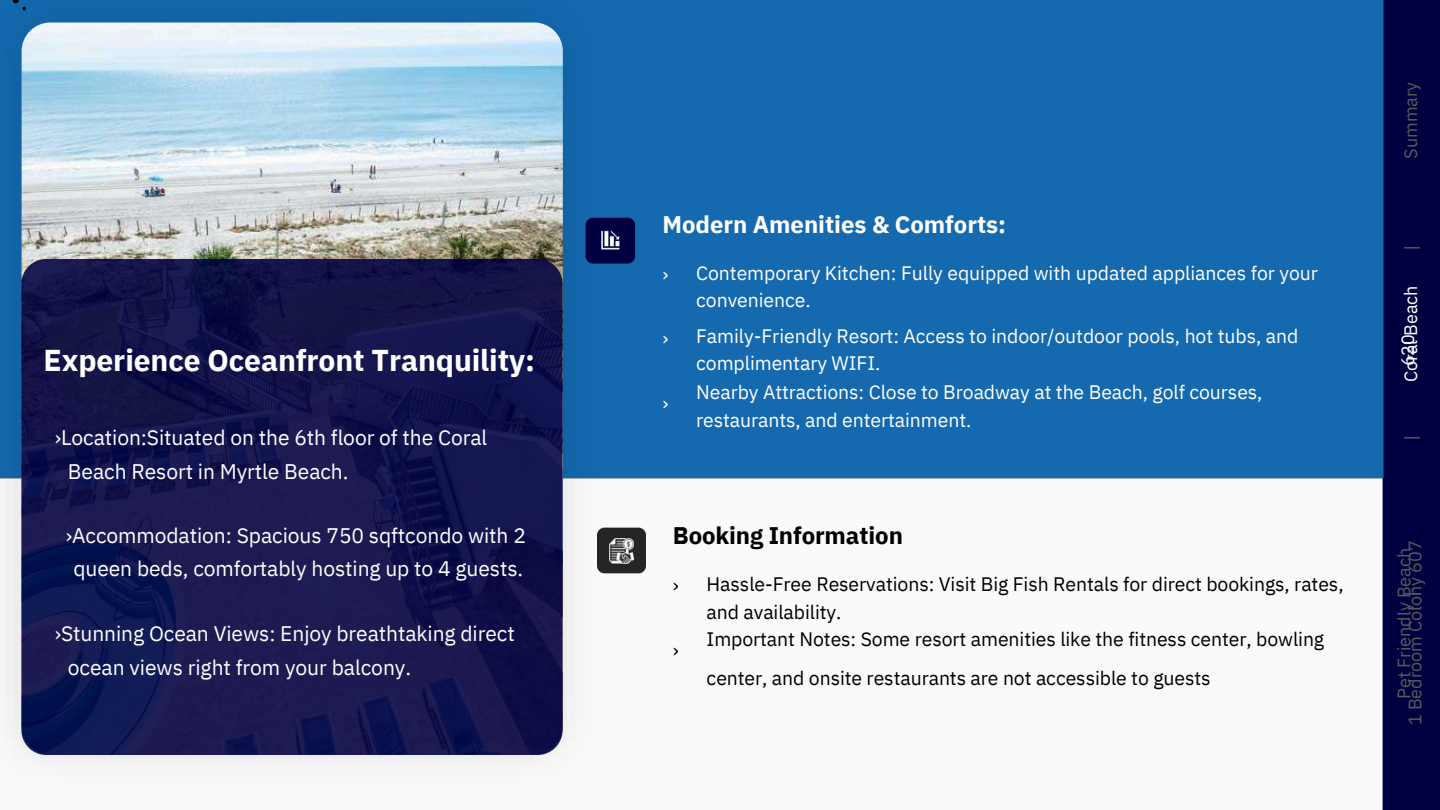
<style>
.page{position:relative;width:1440px;height:810px;background:#fafafa}
.page>*{position:absolute;margin:0;border:0;box-sizing:border-box;transform-origin:0 0}
.t1{font:700 30px "IBM Plex Sans";letter-spacing:-.005em;color:#fff}
.t2{font:27px "Open Sans";color:#000}
.t3{font:700 24px "IBM Plex Sans";color:#fff}
.t4{font:700 24px "IBM Plex Sans";letter-spacing:-.005em;color:#000}
.t5{font:21.15px "IBM Plex Sans";letter-spacing:-.005em;color:#fff}
.t6{font:21px/32.7px "IBM Plex Sans";letter-spacing:-.005em;color:#fff;text-align:center}
.t7{font:19.5px/27px "IBM Plex Sans";letter-spacing:-.005em;color:#fff}
.t8{font:19.5px/27px "IBM Plex Sans";letter-spacing:-.005em;color:#000}
.t9{font:18px "IBM Plex Sans";letter-spacing:-.005em;color:#595959}
.t10{font:18px "IBM Plex Sans";letter-spacing:-.005em;color:#fff}
</style>
<div class="page">
<div style="left:1382px;top:0;width:58px;height:810px;background:#000041"></div>
<img style="left:627px;top:528px;width:19px;height:46px">
<div style="left:627px;top:0;width:764px;height:485px;background:#1469af"></div>
<img style="left:627px;top:538px;width:7px;height:26px">
<img style="left:0;top:0;width:627px;height:758px">
<img style="left:22px;top:22px;width:541px;height:733px;border-radius:29px">
<img style="left:22px;top:259px;width:541px;height:495px">
<svg style="left:1404px;top:247px;width:16px;height:1px"></svg>
<svg style="left:1404px;top:438px;width:16px;height:1px"></svg>
<svg style="left:1404px;top:594px;width:16px;height:1px"></svg>
<p class="t2" style="left:11px;top:-19px;width:19px">•.</p>
<p class="t1" style="left:44px;top:340px;width:493px">Experience Oceanfront Tranquility:</p>
<p class="t6" style="left:55px;top:421px;width:434px">›Location:Situated on the 6th floor of the Coral</p>
<p class="t6" style="left:68px;top:455px;width:282px">Beach Resort in Myrtle Beach.</p>
<p class="t6" style="left:66px;top:519px;width:462px">›Accommodation: Spacious 750 sqftcondo with 2 queen beds, comfortably hosting up to 4 guests.</p>
<p class="t6" style="left:55px;top:617px;width:462px">›Stunning Ocean Views: Enjoy breathtaking direct</p>
<h2 class="t5" style="left:68px;top:654px;width:345px">ocean views right from your balcony.</h2>
<p class="t3" style="left:662px;top:208px;width:345px">Modern Amenities &amp; Comforts:</p>
<p class="t7" style="left:662px;top:260px;width:7px">›</p>
<p class="t7" style="left:696px;top:259px;width:623px">Contemporary Kitchen: Fully equipped with updated appliances for your convenience.</p>
<p class="t7" style="left:696px;top:322px;width:604px">Family-Friendly Resort: Access to indoor/outdoor pools, hot tubs, and complimentary WIFI.</p>
<p class="t7" style="left:696px;top:378px;width:568px;line-height:28.2px">Nearby Attractions: Close to Broadway at the Beach, golf courses, restaurants, and entertainment.</p>
<h2 class="t7" style="left:662px;top:324px;width:7px">›</h2>
<p class="t7" style="left:662px;top:390px;width:7px">›</p>
<p class="t4" style="left:673px;top:520px;width:232px">Booking Information</p>
<p class="t8" style="left:673px;top:571px;width:7px">›</p>
<h3 class="t8" style="left:707px;top:570px;width:639px">Hassle-Free Reservations: Visit Big Fish Rentals for direct bookings, rates,</h3>
<p class="t8" style="left:707px;top:598px;width:619px">and availability.<br>Important Notes: Some resort amenities like the fitness center, bowling</p>
<p class="t8" style="left:673px;top:636px;width:7px">›</p>
<p class="t8" style="left:707px;top:664px;width:506px">center, and onsite restaurants are not accessible to guests</p>
<p class="t9" style="left:1399px;top:159px;width:78px;rotate:-90deg">Summary</p>
<p class="t10" style="left:1399px;top:382px;width:98px;rotate:-90deg">Coral Beach</p>
<h3 class="t10" style="left:1396px;top:366px;width:34px;rotate:-90deg">620</h3>
<p class="t9" style="left:1403px;top:725px;width:186px;rotate:-90deg">1 Bedroom Colony 607</p>
<h3 class="t9" style="left:1392px;top:699px;width:152px;rotate:-90deg">Pet Friendly Beach</h3>
</div>
